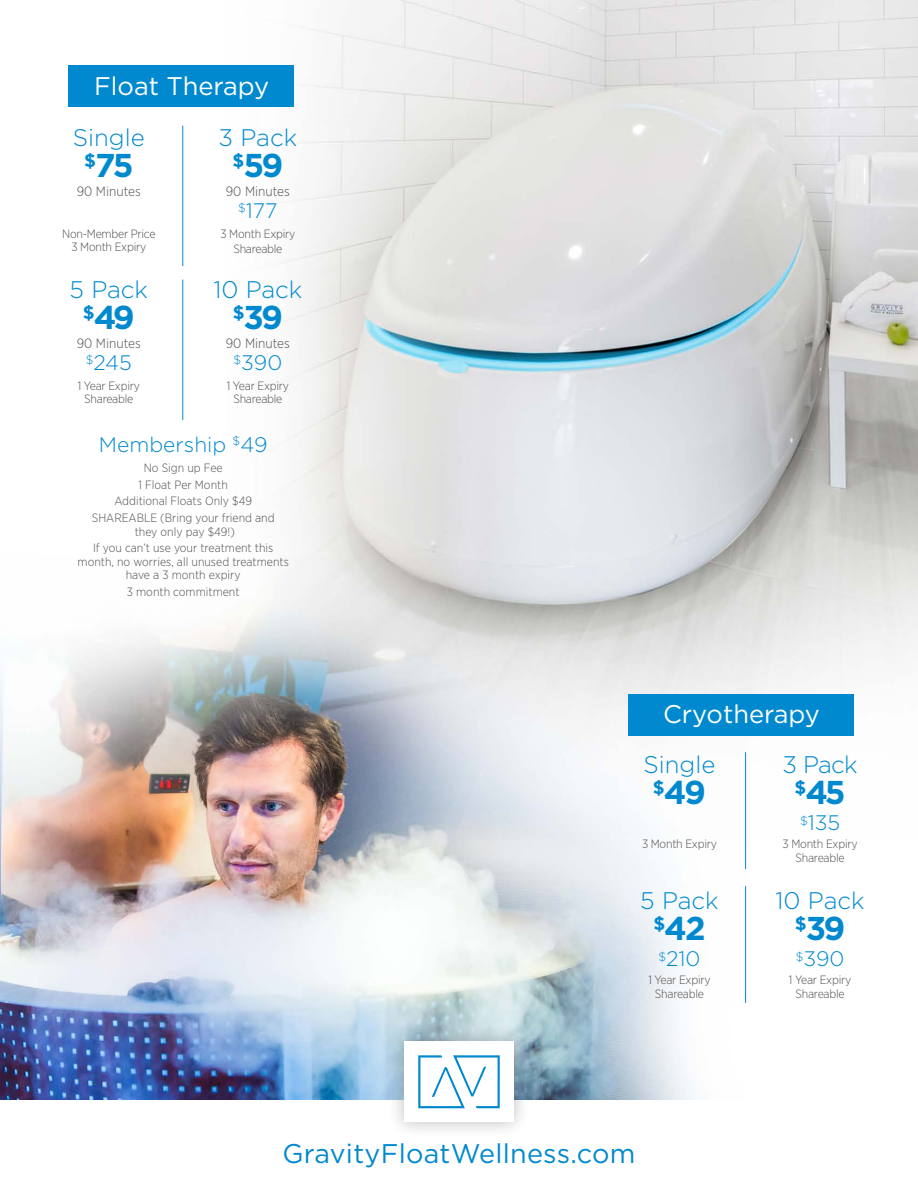
<style>
.page{position:relative;width:918px;height:1188px;background:#fff}
.page>*{position:absolute;margin:0;border:0;box-sizing:border-box;transform-origin:0 0}
.t1{font:700 33px "Gotham";letter-spacing:-.085em;color:#0089cf}
.t2{font:27px "Gotham";letter-spacing:.01em;color:#0089cf}
.t3{font:25.5px "Gotham";color:#fff}
.t4{font:300 24px "Gotham";color:#0089cf}
.t5{font:300 21px "Gotham";color:#0089cf}
.t6{font:300 13.5px "Gotham Semi Narrow";color:#524f4c}
.t7{font:300 12px/13.5px "Gotham Semi Narrow";color:#524f4c;text-align:center}
.t8{font:300 12px "Gotham Semi Narrow";letter-spacing:-.02em;color:#524f4c}
</style>
<div class="page">
<img style="left:0;top:0;width:918px;height:1100px">
<div style="left:387px;top:1025px;width:144px;height:114px;background:#231f20;opacity:.3"></div>
<div style="left:404px;top:1041px;width:110px;height:81px;background:#fff"></div>
<svg style="left:418px;top:1055px;width:82px;height:53px"></svg>
<hr style="left:183px;top:126px;width:1px;height:140px;background:#0089cf">
<hr style="left:183px;top:280px;width:1px;height:140px;background:#0089cf">
<hr style="left:745px;top:753px;width:1px;height:116px;background:#0089cf">
<hr style="left:745px;top:886px;width:1px;height:117px;background:#0089cf">
<div style="left:628px;top:695px;width:226px;height:41px;background:#0089cf"></div>
<div style="left:69px;top:66px;width:225px;height:41px;background:#0089cf"></div>
<p class="t3" style="left:94px;top:70px;width:177px">Float Therapy</p>
<p class="t4" style="left:73px;top:122px;width:73px">Single</p>
<p class="t1" style="left:84px;top:144px;width:51px"><sup>$</sup>75</p>
<p class="t4" style="left:219px;top:122px;width:80px">3 Pack</p>
<p class="t1" style="left:233px;top:144px;width:52px"><sup>$</sup>59</p>
<p class="t6" style="left:77px;top:184px;width:66px">90 Minutes</p>
<p class="t6" style="left:226px;top:184px;width:66px">90 Minutes</p>
<p class="t5" style="left:238px;top:197px;width:41px"><sup>$</sup>177</p>
<p class="t8" style="left:62px;top:227px;width:95px">Non-Member Price</p>
<p class="t8" style="left:71px;top:240px;width:76px">3 Month Expiry</p>
<p class="t8" style="left:220px;top:227px;width:76px">3 Month Expiry</p>
<p class="t8" style="left:233px;top:242px;width:51px">Shareable</p>
<p class="t4" style="left:70px;top:274px;width:80px">5 Pack</p>
<p class="t4" style="left:213px;top:274px;width:90px">10 Pack</p>
<p class="t1" style="left:83px;top:296px;width:53px"><sup>$</sup>49</p>
<p class="t1" style="left:233px;top:296px;width:52px"><sup>$</sup>39</p>
<p class="t6" style="left:77px;top:336px;width:66px">90 Minutes</p>
<p class="t6" style="left:226px;top:336px;width:66px">90 Minutes</p>
<p class="t5" style="left:86px;top:349px;width:48px"><sup>$</sup>245</p>
<p class="t5" style="left:234px;top:349px;width:50px"><sup>$</sup>390</p>
<p class="t8" style="left:78px;top:379px;width:64px">1 Year Expiry</p>
<p class="t8" style="left:84px;top:393px;width:51px">Shareable</p>
<p class="t8" style="left:227px;top:379px;width:64px">1 Year Expiry</p>
<p class="t8" style="left:233px;top:393px;width:51px">Shareable</p>
<p class="t5" style="left:99px;top:431px;width:170px">Membership <sup>$</sup>49</p>
<p class="t7" style="left:144px;top:461px;width:80px">No Sign up Fee</p>
<p class="t7" style="left:139px;top:478px;width:91px">1 Float Per Month</p>
<p class="t7" style="left:114px;top:494px;width:139px">Additional Floats Only $49</p>
<p class="t7" style="left:92px;top:511px;width:184px">SHAREABLE (Bring your friend and they only pay $49!)</p>
<p class="t7" style="left:78px;top:541px;width:213px">If you can’t use your treatment this month, no worries, all unused treatments have a 3 month expiry</p>
<p class="t7" style="left:127px;top:585px;width:114px">3 month commitment</p>
<p class="t3" style="left:663px;top:697px;width:158px">Cryotherapy</p>
<p class="t4" style="left:644px;top:749px;width:73px">Single</p>
<p class="t1" style="left:653px;top:771px;width:55px"><sup>$</sup>49</p>
<p class="t4" style="left:783px;top:749px;width:76px">3 Pack</p>
<p class="t1" style="left:795px;top:771px;width:53px"><sup>$</sup>45</p>
<p class="t5" style="left:800px;top:810px;width:42px"><sup>$</sup>135</p>
<p class="t8" style="left:642px;top:838px;width:76px">3 Month Expiry</p>
<p class="t8" style="left:783px;top:838px;width:76px">3 Month Expiry</p>
<p class="t8" style="left:796px;top:851px;width:51px">Shareable</p>
<p class="t4" style="left:640px;top:885px;width:80px">5 Pack</p>
<p class="t4" style="left:776px;top:885px;width:90px">10 Pack</p>
<p class="t1" style="left:653px;top:907px;width:54px"><sup>$</sup>42</p>
<p class="t1" style="left:795px;top:907px;width:52px"><sup>$</sup>39</p>
<p class="t5" style="left:658px;top:945px;width:44px"><sup>$</sup>210</p>
<p class="t5" style="left:796px;top:945px;width:50px"><sup>$</sup>390</p>
<p class="t8" style="left:648px;top:973px;width:64px">1 Year Expiry</p>
<p class="t8" style="left:655px;top:987px;width:51px">Shareable</p>
<p class="t8" style="left:789px;top:973px;width:64px">1 Year Expiry</p>
<p class="t8" style="left:796px;top:987px;width:51px">Shareable</p>
<p class="t2" style="left:283px;top:1136px;width:354px">GravityFloatWellness.com</p>
</div>
